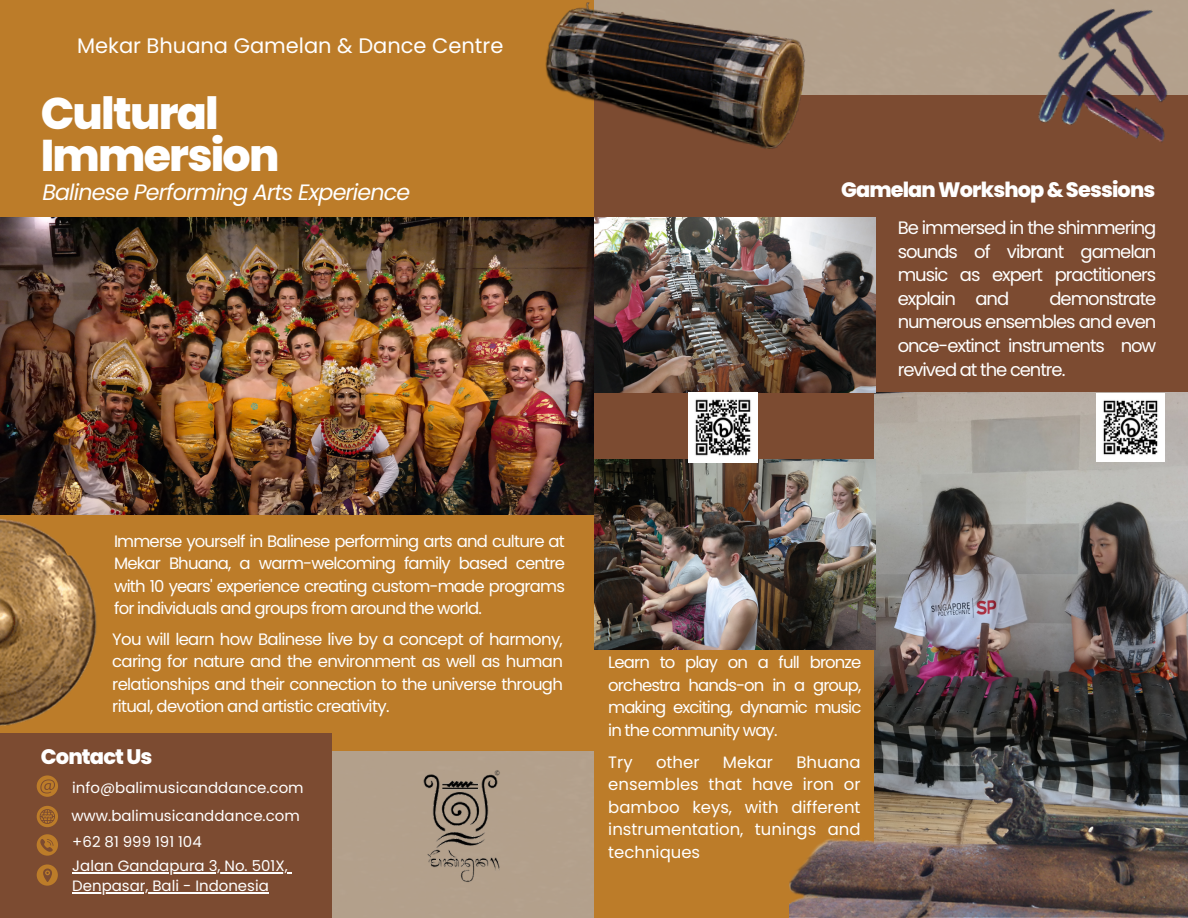
<style>
.page{position:relative;width:1188px;height:918px;background:#fff}
.page>*{position:absolute;margin:0;border:0;box-sizing:border-box;transform-origin:0 0}
.t1{font:800 44.4px/41.7px "Poppins";letter-spacing:-.04em;color:#fff}
.t2{font:italic 22.2px "Poppins";letter-spacing:-.04em;color:#fff}
.t3{font:21px "Poppins";color:#fff}
.t4{font:800 21px "Poppins";letter-spacing:-.04em;color:#fff}
.t5{font:800 20.85px "Poppins";letter-spacing:-.04em;color:#fff}
.t6{font:18px/23.7px "Poppins";letter-spacing:-.06em;color:#fff;text-align:justify}
.t7{font:16.5px/22.5px "Poppins";letter-spacing:-.04em;color:#fff;text-align:justify}
.t8{font:15px "Poppins";color:#fff}
</style>
<div class="page">
<div style="left:332px;top:0;width:668px;height:918px;background:#b3a08c"></div>
<div style="left:0;top:0;width:594px;height:751px;background:#bc7c29"></div>
<img style="left:0;top:217px;width:594px;height:297px">
<div style="left:0;top:733px;width:332px;height:185px;background:#7c4b31"></div>
<div style="left:594px;top:96px;width:594px;height:822px;background:#7c4b31"></div>
<div style="left:594px;top:616px;width:594px;height:302px;background:#bc7c29"></div>
<img style="left:875px;top:393px;width:313px;height:351px">
<img style="left:594px;top:217px;width:281px;height:176px">
<img style="left:594px;top:459px;width:281px;height:190px">
<svg style="left:37px;top:834px;width:21px;height:22px"></svg>
<svg style="left:37px;top:775px;width:21px;height:22px"></svg>
<svg style="left:37px;top:806px;width:21px;height:21px"></svg>
<div style="left:37px;top:864px;width:21px;height:22px;background:#bc7c29;border-radius:50%"></div>
<svg style="left:43px;top:869px;width:9px;height:13px"></svg>
<img style="left:789px;top:744px;width:399px;height:173px">
<img style="left:0;top:497px;width:112px;height:229px">
<img style="left:1000px;top:0;width:188px;height:142px">
<img style="left:545px;top:0;width:265px;height:149px">
<img style="left:688px;top:393px;width:70px;height:70px">
<img style="left:1096px;top:393px;width:69px;height:69px">
<img style="left:422px;top:768px;width:82px;height:116px">
<hr style="left:72px;top:872px;width:216px;height:1px;background:#fff">
<hr style="left:72px;top:892px;width:197px;height:2px;background:#fff">
<p class="t3" style="left:77px;top:31px;width:428px">Mekar Bhuana Gamelan &amp; Dance Centre</p>
<p class="t1" style="left:41px;top:93px;width:240px">Cultural<br>Immersion</p>
<p class="t2" style="left:42px;top:176px;width:369px">Balinese Performing Arts Experience</p>
<p class="t5" style="left:841px;top:175px;width:316px">GamelanWorkshop&amp;Sessions</p>
<p class="t6" style="left:898px;top:216px;width:260px">Be immersed in the shimmering sounds of vibrant gamelan music as expert practitioners explain and</p>
<p class="t6" style="left:898px;top:287px;width:260px;text-indent:152px">demonstrate numerous ensembles and even once-extinct instruments now revived at the centre.</p>
<p class="t7" style="left:114px;top:530px;width:452px">Immerse yourself in Balinese performing arts and culture at Mekar Bhuana, a warm-welcoming family based centre with 10 years' experience creating custom-made programs for individuals and groups from around the world.</p>
<p class="t7" style="left:112px;top:628px;width:452px">You will learn how Balinese live by a concept of harmony, caring for nature and the environment as well as human relationships and their connection to the universe through ritual, devotion and artistic creativity.</p>
<p class="t4" style="left:41px;top:742px;width:113px">ContactUs</p>
<p class="t8" style="left:72px;top:777px;width:233px">info@balimusicanddance.com</p>
<p class="t8" style="left:71px;top:805px;width:230px">www.balimusicanddance.com</p>
<p class="t8" style="left:72px;top:832px;width:131px">+62 81 999 191 104</p>
<p class="t8" style="left:72px;top:855px;width:217px">Jalan Gandapura 3, No. 501X,</p>
<p class="t8" style="left:72px;top:876px;width:198px">Denpasar, Bali - Indonesia</p>
<p class="t7" style="left:608px;top:651px;width:255px">Learn to play on a full bronze orchestra hands-on in a group, making exciting, dynamic music in the community way.</p>
<p class="t7" style="left:608px;top:750px;width:254px;text-indent:188px">Bhuana ensembles that have iron or bamboo keys, with different instrumentation, tunings and techniques</p>
<p class="t7" style="left:608px;top:750px;width:26px">Try</p>
<p class="t7" style="left:656px;top:750px;width:45px">other</p>
<p class="t7" style="left:723px;top:750px;width:52px">Mekar</p>
</div>
